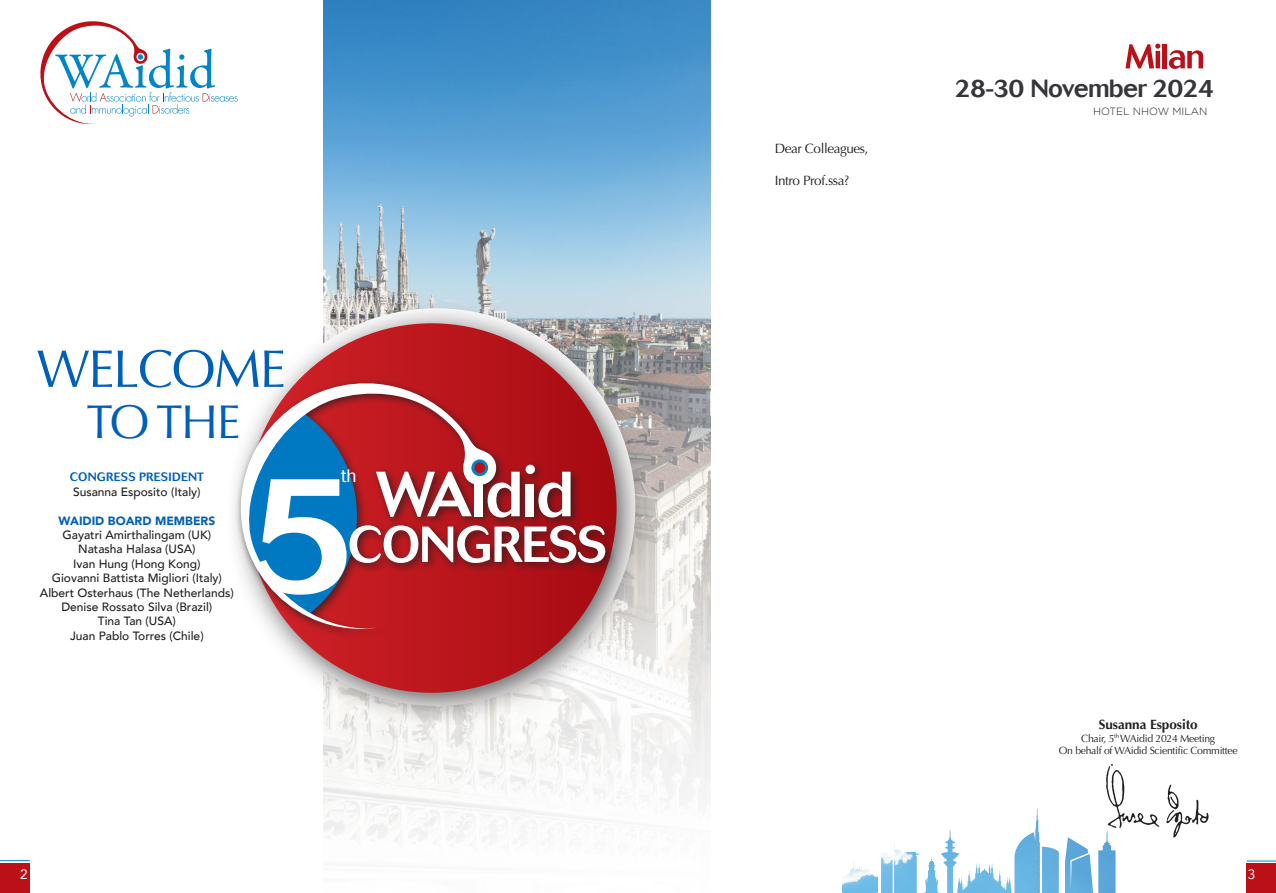
<style>
.page{position:relative;width:1276px;height:893px;background:#fff}
.page>*{position:absolute;margin:0;border:0;box-sizing:border-box;transform-origin:0 0}
.t1{font:500 164.4px "Cosmos";color:#fff}
.t2{font:53.1px "Optima";letter-spacing:-.03em;color:#005fb9}
.t3{font:47.55px "Optima";color:#005fb9}
.t4{font:500 24.75px "Cosmos";letter-spacing:-.03em;color:#363539}
.t5{font:300 18px "Cosmos";color:#fff}
.t6{font:13.5px "Optima";letter-spacing:-.03em;color:#231f20}
.t7{font:700 13.5px "Optima";letter-spacing:-.005em;color:#231f20}
.t8{font:13.5px "Avenir";color:#fff}
.t9{font:500 12px "Avenir";color:#231f20}
.t10{font:900 12px "Avenir";color:#005fb9}
.t11{font:500 12px "Cosmos";letter-spacing:.02em;color:#005fb9}
.t12{font:10.5px "Optima";letter-spacing:-.03em;color:#231f20}
.t13{font:300 10.5px "Gotham";color:#231f20}
</style>
<div class="page">
<div style="left:1246px;top:864px;width:30px;height:29px;background:#bb1018"></div>
<hr style="left:1246px;top:861px;width:30px;height:1px;background:#0084ca">
<div style="left:0;top:863px;width:30px;height:30px;background:#bb1018"></div>
<hr style="left:0;top:860px;width:30px;height:1px;background:#0084ca">
<img style="left:323px;top:0;width:387px;height:847px">
<svg style="left:40px;top:21px;width:198px;height:104px"></svg>
<div style="left:225px;top:301px;width:425px;height:426px;background:#231f20;opacity:.75"></div>
<svg style="left:247px;top:323px;width:369px;height:370px;background:#bb181e"></svg>
<div style="left:235px;top:378px;width:381px;height:262px;background:#231f20;opacity:.75"></div>
<svg style="left:233px;top:377px;width:264px;height:260px"></svg>
<svg style="left:247px;top:410px;width:358px;height:204px;background:#965366"></svg>
<div style="left:473px;top:461px;width:13px;height:14px;background:#bb1018;border-radius:50%"></div>
<div style="left:471px;top:459px;width:17px;height:17px;border:3px solid #0084ca;border-radius:50%"></div>
<img style="left:1076px;top:764px;width:133px;height:97px">
<img style="left:941px;top:808px;width:99px;height:85px">
<svg style="left:1125px;top:44px;width:35px;height:24px"></svg>
<div style="left:1162px;top:44px;width:5px;height:24px;background:#bb1018"></div>
<svg style="left:1169px;top:50px;width:34px;height:19px"></svg>
<p class="t4" style="left:955px;top:74px;width:261px">28-30 November 2024</p>
<p class="t2" style="left:37px;top:338px;width:251px">WELCOME</p>
<p class="t3" style="left:86px;top:395px;width:156px">TO THE</p>
<p class="t11" style="left:70px;top:470px;width:136px">CONGRESS PRESIDENT</p>
<p class="t9" style="left:73px;top:481px;width:129px">Susanna Esposito (Italy)</p>
<p class="t10" style="left:58px;top:510px;width:158px">WAIDID BOARD MEMBERS</p>
<p class="t9" style="left:62px;top:524px;width:150px">Gayatri Amirthalingam (UK)</p>
<p class="t9" style="left:78px;top:539px;width:119px">Natasha Halasa (USA)</p>
<p class="t9" style="left:73px;top:553px;width:129px">Ivan Hung (Hong Kong)</p>
<p class="t9" style="left:52px;top:568px;width:172px">Giovanni Battista Migliori (Italy)</p>
<p class="t9" style="left:40px;top:582px;width:195px">Albert Osterhaus (The Netherlands)</p>
<p class="t9" style="left:61px;top:596px;width:152px">Denise Rossato Silva (Brazil)</p>
<p class="t9" style="left:98px;top:611px;width:80px">Tina Tan (USA)</p>
<p class="t9" style="left:70px;top:625px;width:135px">Juan Pablo Torres (Chile)</p>
<p class="t5" style="left:341px;top:466px;width:17px">th</p>
<p class="t1" style="left:251px;top:440px;width:108px">5</p>
<p class="t6" style="left:775px;top:140px;width:95px">Dear Colleagues,</p>
<p class="t6" style="left:775px;top:173px;width:76px">Intro Prof.ssa?</p>
<p class="t13" style="left:1093px;top:104px;width:116px">HOTEL NHOW MILAN</p>
<p class="t7" style="left:1098px;top:716px;width:100px">Susanna Esposito</p>
<p class="t12" style="left:1081px;top:732px;width:135px">Chair, 5<sup>th</sup> WAidid 2024 Meeting</p>
<p class="t12" style="left:1058px;top:744px;width:180px">On behalf of WAidid Scientific Committee</p>
<p class="t8" style="left:20px;top:863px;width:9px">2</p>
<p class="t8" style="left:1248px;top:864px;width:9px">3</p>
</div>
